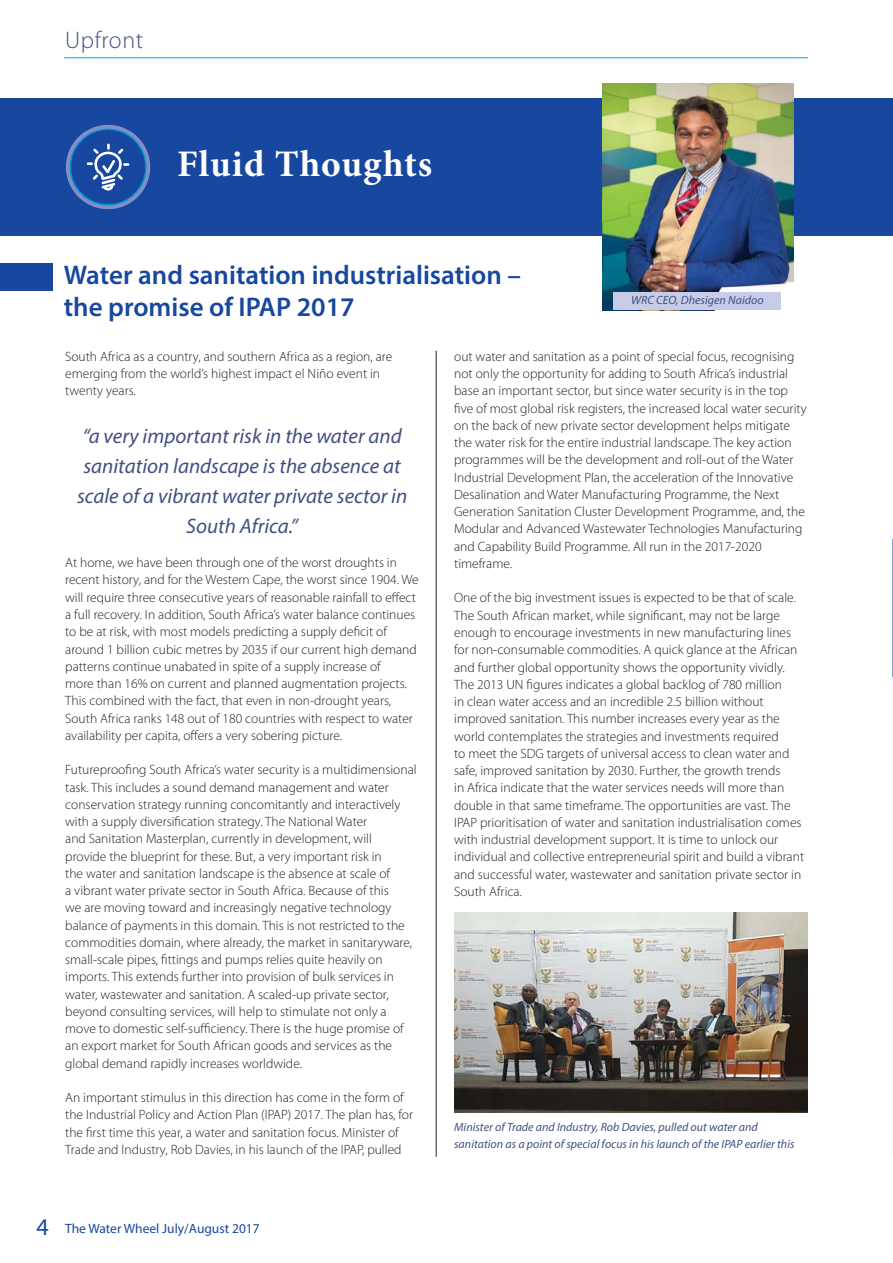
<style>
.page{position:relative;width:893px;height:1263px;background:#fff}
.page>*{position:absolute;margin:0;border:0;box-sizing:border-box;transform-origin:0 0}
.t1{font:700 37.5px "Minion Pro";letter-spacing:.025em;color:#fff}
.t2{font:600 27px/32.4px "Myriad Pro";color:#17479e}
.t3{font:300 24px "Myriad Pro";letter-spacing:.025em;color:#415080}
.t4{font:italic 21px/30px "Myriad Pro";color:#415080;text-align:center}
.t5{font:300 13.5px/17.2px "Myriad Pro";color:#231f20}
.t6{font:13.5px "Myriad Pro";color:#17479e}
.t7{font:italic 12px/16.5px "Myriad Pro";color:#415080}
.s1{font-size:24px}
</style>
<div class="page">
<hr style="left:64px;top:57px;width:744px;height:1px;background:#00aeef">
<div style="left:0;top:98px;width:893px;height:138px;background:#17479e"></div>
<svg style="left:66px;top:125px;width:84px;height:84px"></svg>
<svg style="left:70px;top:129px;width:77px;height:76px"></svg>
<div style="left:71px;top:130px;width:74px;height:74px;background:#17479e;border-radius:50%"></div>
<svg style="left:88px;top:145px;width:40px;height:46px"></svg>
<hr style="left:436px;top:351px;width:1px;height:806px;background:#231f20">
<div style="left:0;top:264px;width:52px;height:27px;background:#17479e"></div>
<svg style="left:892px;top:614px;width:1px;height:63px"></svg>
<img style="left:603px;top:84px;width:190px;height:226px">
<img style="left:454px;top:912px;width:354px;height:201px">
<div style="left:614px;top:293px;width:167px;height:17px;background:#c7cde8"></div>
<h3 class="t3" style="left:65px;top:31px;width:80px">Upfront</h3>
<h1 class="t1" style="left:177px;top:150px;width:257px">Fluid Thoughts</h1>
<h2 class="t2" style="left:64px;top:261px;width:459px">Water and sanitation industrialisation – the promise of IPAP 2017</h2>
<p class="t5" style="left:65px;top:349px;width:329px">South Africa as a country, and southern Africa as a region, are emerging from the world’s highest impact el Niño event in twenty years.</p>
<h3 class="t4" style="left:77px;top:423px;width:332px">“a very important risk in the water and sanitation landscape is the absence at scale of a vibrant water private sector in South Africa.”</h3>
<p class="t5" style="left:65px;top:555px;width:355px">At home, we have been through one of the worst droughts in recent history, and for the Western Cape, the worst since 1904. We will require three consecutive years of reasonable rainfall to effect a full recovery. In addition, South Africa’s water balance continues to be at risk, with most models predicting a supply deficit of around 1 billion cubic metres by 2035 if our current high demand patterns continue unabated in spite of a supply increase of<br>more than 16% on current and planned augmentation projects.<br>This combined with the fact, that even in non-drought years, South Africa ranks 148 out of 180 countries with respect to water availability per capita, offers a very sobering picture.</p>
<p class="t5" style="left:65px;top:762px;width:353px">Futureproofing South Africa’s water security is a multidimensional task. This includes a sound demand management and water conservation strategy running concomitantly and interactively with a supply diversification strategy. The National Water<br>and Sanitation Masterplan, currently in development, will<br>provide the blueprint for these. But, a very important risk in<br>the water and sanitation landscape is the absence at scale of<br>a vibrant water private sector in South Africa. Because of this<br>we are moving toward and increasingly negative technology balance of payments in this domain. This is not restricted to the commodities domain, where already, the market in sanitaryware, small-scale pipes, fittings and pumps relies quite heavily on imports. This extends further into provision of bulk services in water, wastewater and sanitation. A scaled-up private sector, beyond consulting services, will help to stimulate not only a move to domestic self-sufficiency. There is the huge promise of an export market for South African goods and services as the global demand rapidly increases worldwide.</p>
<p class="t5" style="left:65px;top:1090px;width:349px">An important stimulus in this direction has come in the form of the Industrial Policy and Action Plan (IPAP) 2017. The plan has, for the first time this year, a water and sanitation focus. Minister of Trade and Industry, Rob Davies, in his launch of the IPAP, pulled</p>
<p class="t7" style="left:631px;top:293px;width:134px">WRC CEO, Dhesigen Naidoo</p>
<p class="t5" style="left:454px;top:349px;width:354px">out water and sanitation as a point of special focus, recognising not only the opportunity for adding to South Africa’s industrial base an important sector, but since water security is in the top five of most global risk registers, the increased local water security on the back of new private sector development helps mitigate the water risk for the entire industrial landscape. The key action programmes will be the development and roll-out of the Water Industrial Development Plan, the acceleration of the Innovative Desalination and Water Manufacturing Programme, the Next Generation Sanitation Cluster Development Programme, and, the Modular and Advanced Wastewater Technologies Manufacturing and Capability Build Programme. All run in the 2017-2020 timeframe.</p>
<p class="t5" style="left:454px;top:591px;width:351px">One of the big investment issues is expected to be that of scale.<br>The South African market, while significant, may not be large enough to encourage investments in new manufacturing lines for non-consumable commodities. A quick glance at the African and further global opportunity shows the opportunity vividly.<br>The 2013 UN figures indicates a global backlog of 780 million<br>in clean water access and an incredible 2.5 billion without improved sanitation. This number increases every year as the world contemplates the strategies and investments required<br>to meet the SDG targets of universal access to clean water and safe, improved sanitation by 2030. Further, the growth trends<br>in Africa indicate that the water services needs will more than double in that same timeframe. The opportunities are vast. The IPAP prioritisation of water and sanitation industrialisation comes with industrial development support. It is time to unlock our individual and collective entrepreneurial spirit and build a vibrant and successful water, wastewater and sanitation private sector in South Africa.</p>
<p class="t7" style="left:454px;top:1120px;width:342px">Minister of Trade and Industry, Rob Davies, pulled out water and sanitation as a point of special focus in his launch of the IPAP earlier this</p>
<p class="t6" style="left:37px;top:1223px;width:225px"><span class="s1">4</span> The Water Wheel July/August 2017</p>
</div>
